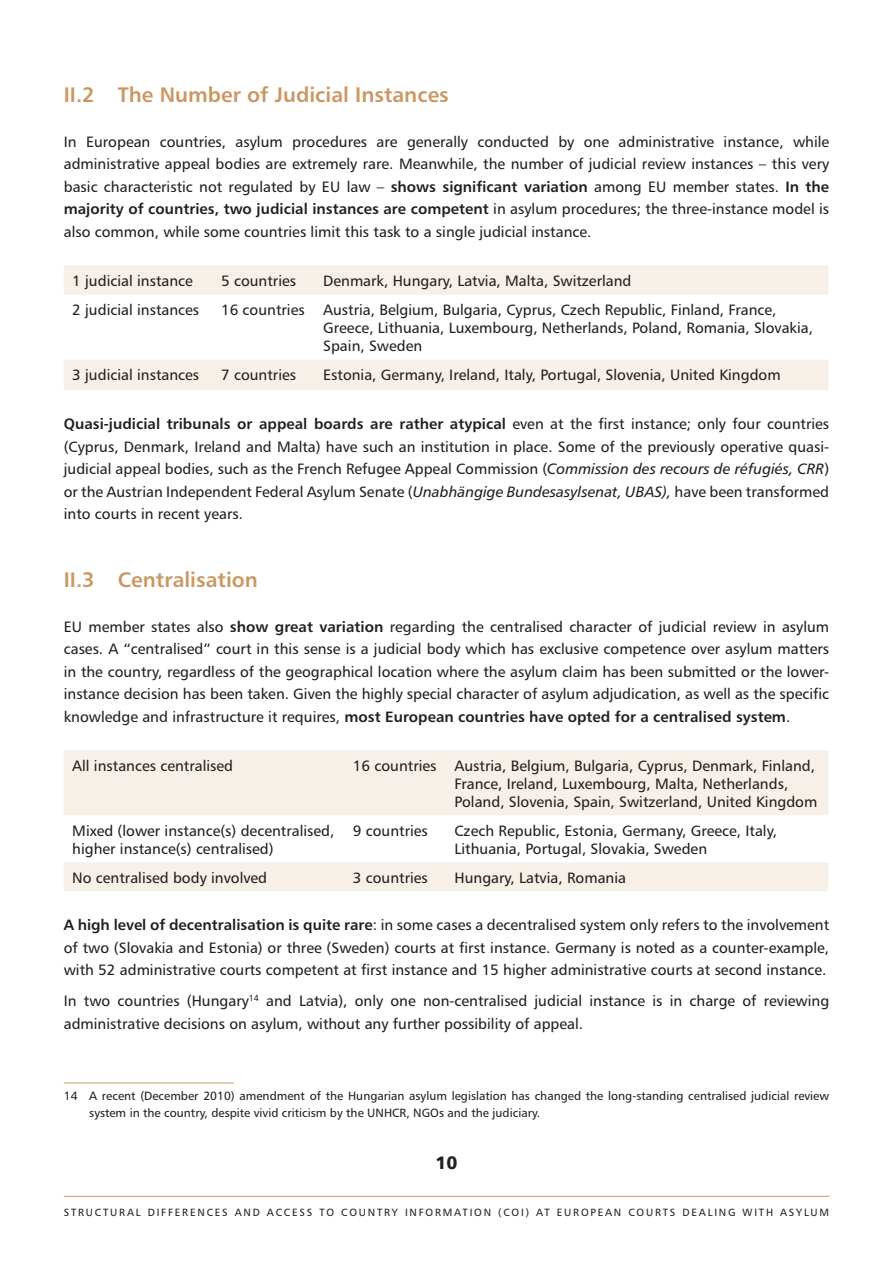
<style>
.page{position:relative;width:893px;height:1263px;background:#fff}
.page>*{position:absolute;margin:0;border:0;box-sizing:border-box;transform-origin:0 0}
.t1{font:700 21px "Frutiger";color:#cb9865}
.t2{font:900 18px "Frutiger";color:#231f20}
.t3{font:15px/22.5px "Frutiger";color:#231f20}
.t4{font:12px/16.5px "Frutiger";color:#231f20}
.t5{font:10.5px "Frutiger";letter-spacing:.17em;color:#231f20}
.s1{font-weight:700}
.s2{font-style:italic}
</style>
<div class="page">
<hr style="left:64px;top:1196px;width:765px;height:1px;background:#cb9865">
<svg style="left:64px;top:265px;width:764px;height:125px"></svg>
<svg style="left:64px;top:750px;width:764px;height:141px;fill:#f7f0e8"></svg>
<hr style="left:64px;top:1083px;width:170px;height:1px;background:#cb9865">
<h1 class="t1" style="left:64px;top:86px;width:387px">II.2 The Number of Judicial Instances</h1>
<p class="t3" style="left:64px;top:131px;width:767px;text-align:justify">In European countries, asylum procedures are generally conducted by one administrative instance, while administrative appeal bodies are extremely rare. Meanwhile, the number of judicial review instances – this very basic characteristic not regulated by EU law – <span class="s1">shows significant variation</span> among EU member states. <span class="s1">In the majority of countries, two judicial instances are competent</span> in asylum procedures; the three-instance model is also common, while some countries limit this task to a single judicial instance.</p>
<p class="t3" style="left:72px;top:270px;width:122px">1 judicial instance</p>
<p class="t3" style="left:221px;top:270px;width:76px">5 countries</p>
<p class="t3" style="left:323px;top:270px;width:310px">Denmark, Hungary, Latvia, Malta, Switzerland</p>
<p class="t3" style="left:72px;top:299px;width:128px">2 judicial instances</p>
<p class="t3" style="left:323px;top:302px;width:491px;line-height:18px;text-indent:-102px">16 countries Austria, Belgium, Bulgaria, Cyprus, Czech Republic, Finland, France,<br>Greece, Lithuania, Luxembourg, Netherlands, Poland, Romania, Slovakia,<br>Spain, Sweden</p>
<p class="t3" style="left:72px;top:364px;width:128px">3 judicial instances</p>
<p class="t3" style="left:221px;top:364px;width:76px">7 countries</p>
<p class="t3" style="left:323px;top:364px;width:459px">Estonia, Germany, Ireland, Italy, Portugal, Slovenia, United Kingdom</p>
<p class="t3" style="left:64px;top:413px;width:767px;text-align:justify"><span class="s1">Quasi-judicial tribunals or appeal boards are rather atypical</span> even at the first instance; only four countries (Cyprus, Denmark, Ireland and Malta) have such an institution in place. Some of the previously operative quasi&shy;judicial appeal bodies, such as the French Refugee Appeal Commission (<span class="s2">Commission des recours de réfugiés, CRR</span>) or the Austrian Independent Federal Asylum Senate (<span class="s2">Unabhängige Bundesasylsenat, UBAS),</span> have been transformed into courts in recent years.</p>
<h1 class="t1" style="left:64px;top:571px;width:196px">II.3 Centralisation</h1>
<p class="t3" style="left:64px;top:616px;width:767px;text-align:justify">EU member states also <span class="s1">show great variation</span> regarding the centralised character of judicial review in asylum cases. A “centralised” court in this sense is a judicial body which has exclusive competence over asylum matters in the country, regardless of the geographical location where the asylum claim has been submitted or the lower&shy;instance decision has been taken. Given the highly special character of asylum adjudication, as well as the specific knowledge and infrastructure it requires, <span class="s1">most European countries have opted for a centralised system</span>.</p>
<p class="t3" style="left:72px;top:755px;width:162px">All instances centralised</p>
<p class="t3" style="left:454px;top:757px;width:364px;line-height:18px;text-indent:-102px">16 countries Austria, Belgium, Bulgaria, Cyprus, Denmark, Finland,<br>France, Ireland, Luxembourg, Malta, Netherlands,<br>Poland, Slovenia, Spain, Switzerland, United Kingdom</p>
<p class="t3" style="left:72px;top:822px;width:264px;line-height:18px">Mixed (lower instance(s) decentralised, higher instance(s) centralised)</p>
<p class="t3" style="left:353px;top:820px;width:76px">9 countries</p>
<p class="t3" style="left:454px;top:822px;width:324px;line-height:18px">Czech Republic, Estonia, Germany, Greece, Italy,<br>Lithuania, Portugal, Slovakia, Sweden</p>
<p class="t3" style="left:72px;top:867px;width:196px">No centralised body involved</p>
<p class="t3" style="left:353px;top:867px;width:76px">3 countries</p>
<p class="t3" style="left:454px;top:867px;width:173px">Hungary, Latvia, Romania</p>
<p class="t3" style="left:64px;top:914px;width:767px;text-align:justify"><span class="s1">A high level of decentralisation is quite rare</span>: in some cases a decentralised system only refers to the involvement of two (Slovakia and Estonia) or three (Sweden) courts at first instance. Germany is noted as a counter-example, with 52 administrative courts competent at first instance and 15 higher administrative courts at second instance.</p>
<p class="t3" style="left:64px;top:990px;width:767px">In two countries (Hungary<sup>14</sup> and Latvia), only one non-centralised judicial instance is in charge of reviewing administrative decisions on asylum, without any further possibility of appeal.</p>
<p class="t4" style="left:89px;top:1088px;width:741px;text-indent:-26px">14 A recent (December 2010) amendment of the Hungarian asylum legislation has changed the long-standing centralised judicial review system in the country, despite vivid criticism by the UNHCR, NGOs and the judiciary.</p>
<p class="t2" style="left:435px;top:1155px;width:24px">10</p>
<p class="t5" style="left:64px;top:1207px;width:767px">STRUCTURAL DIFFERENCES AND ACCESS TO COUNTRY INFORMATION (COI) AT EUROPEAN COURTS DEALING WITH ASYLUM</p>
</div>
